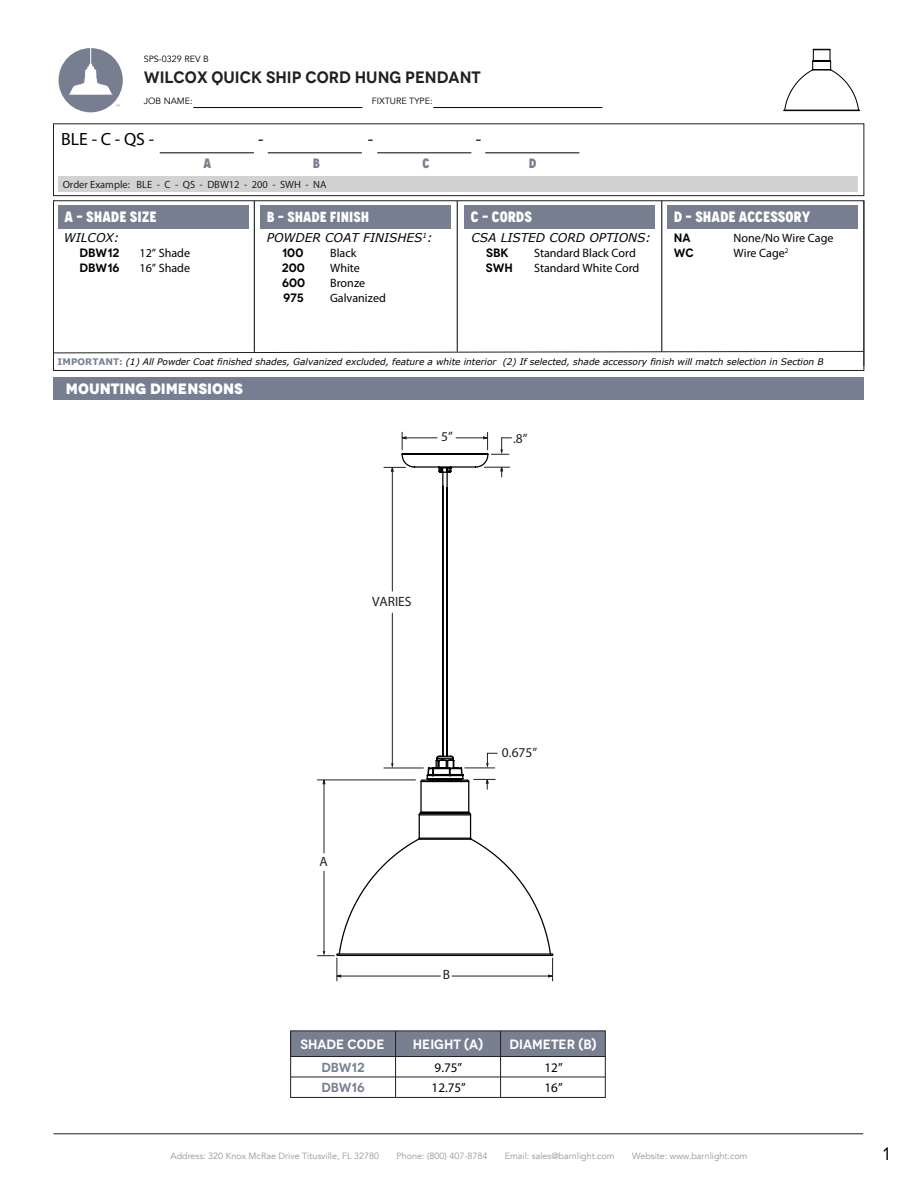
<style>
.page{position:relative;width:918px;height:1188px;background:#fff}
.page>*{position:absolute;margin:0;border:0;box-sizing:border-box;transform-origin:0 0}
.t1{font:18px "Novecento";color:#000}
.t2{font:17.7px "Gisha";color:#010101}
.t3{font:600 16.5px "Novecento";color:#231f20}
.t4{font:800 15px "Novecentocondensed";color:#fff}
.t5{font:800 15px "Novecento";color:#fff}
.t6{font:800 14.7px "Novecentocondensed";color:#fff}
.t7{font:600 13.5px "Novecento";color:#fff}
.t8{font:13.5px "Gisha";color:#231f20}
.t9{font:800 13.5px "Novecentocondensed";color:#777f8e}
.t10{font:13.2px "Gisha";color:#000}
.t11{font:600 13.2px "Novecento";color:#777f91}
.t12{font:12.15px "Gisha";color:#000}
.t13{font:italic 12.15px "Verdana";color:#000}
.t14{font:600 12.15px "Novecento";color:#000}
.t15{font:10.5px "Gisha";color:#231f20}
.t16{font:italic 9px "Verdana";color:#000}
.t17{font:9px "Avenir";color:#939598}
.t18{font:9px "Avenir";color:#000}
.s1{font-weight:700;font-style:normal;color:#777f92}
</style>
<div class="page">
<div style="left:58px;top:205px;width:191px;height:23px;background:#767e8f"></div>
<div style="left:465px;top:205px;width:190px;height:23px;background:#767e8f"></div>
<hr style="left:254px;top:201px;width:1px;height:151px;background:#000">
<hr style="left:662px;top:201px;width:1px;height:151px;background:#000">
<hr style="left:457px;top:201px;width:1px;height:151px;background:#000">
<svg style="left:55px;top:351px;width:807px;height:2px"></svg>
<div style="left:261px;top:205px;width:190px;height:23px;background:#767e8f"></div>
<hr style="left:160px;top:153px;width:94px;height:1px;background:#010101">
<hr style="left:377px;top:153px;width:94px;height:1px;background:#010101">
<hr style="left:485px;top:153px;width:94px;height:1px;background:#010101">
<hr style="left:268px;top:153px;width:94px;height:1px;background:#010101">
<div style="left:667px;top:205px;width:191px;height:23px;background:#767e8f"></div>
<div style="left:53px;top:201px;width:811px;height:170px;border:1px solid #231f20"></div>
<hr style="left:864px;top:201px;width:1px;height:165px;background:#231f20">
<div style="left:53px;top:124px;width:811px;height:72px;border:1px solid #231f20"></div>
<div style="left:58px;top:176px;width:800px;height:15px;background:#d3d2d2"></div>
<div style="left:53px;top:377px;width:811px;height:23px;background:#767e91"></div>
<hr style="left:54px;top:1134px;width:809px;height:1px;background:#231f20">
<hr style="left:337px;top:976px;width:103px;height:1px;background:#231f20">
<hr style="left:452px;top:976px;width:100px;height:1px;background:#231f20">
<hr style="left:324px;top:781px;width:1px;height:72px;background:#231f20">
<hr style="left:317px;top:780px;width:98px;height:1px;background:#231f20">
<hr style="left:421px;top:811px;width:48px;height:2px;background:#000">
<hr style="left:420px;top:813px;width:50px;height:1px;background:#000">
<hr style="left:419px;top:814px;width:52px;height:2px;background:#000">
<hr style="left:419px;top:838px;width:52px;height:1px;background:#000">
<hr style="left:419px;top:839px;width:52px;height:1px;background:#000">
<hr style="left:338px;top:955px;width:214px;height:1px;background:#000">
<hr style="left:338px;top:953px;width:214px;height:2px;background:#000">
<svg style="left:384px;top:432px;width:128px;height:357px"></svg>
<hr style="left:468px;top:782px;width:1px;height:30px;background:#000">
<hr style="left:420px;top:782px;width:2px;height:30px;background:#000">
<svg style="left:467px;top:811px;width:87px;height:170px"></svg>
<svg style="left:317px;top:811px;width:106px;height:170px"></svg>
<svg style="left:59px;top:48px;width:64px;height:64px"></svg>
<hr style="left:193px;top:107px;width:169px;height:1px;background:#010101">
<hr style="left:433px;top:107px;width:169px;height:1px;background:#010101">
<svg style="left:783px;top:48px;width:77px;height:64px"></svg>
<div style="left:291px;top:1031px;width:314px;height:26px;background:#777f91"></div>
<div style="left:290px;top:1031px;width:315px;height:67px;border:1px solid #231f20"></div>
<hr style="left:291px;top:1056px;width:314px;height:1px;background:#231f20">
<hr style="left:291px;top:1077px;width:314px;height:1px;background:#231f20">
<hr style="left:500px;top:1031px;width:1px;height:66px;background:#231f20">
<hr style="left:395px;top:1031px;width:1px;height:66px;background:#231f20">
<p class="t18" style="left:144px;top:54px;width:67px">SPS-0329 REV B</p>
<p class="t18" style="left:144px;top:96px;width:51px">JOB NAME:</p>
<p class="t18" style="left:372px;top:96px;width:62px">FIXTURE TYPE:</p>
<h3 class="t3" style="left:144px;top:67px;width:339px">WILCOX QUICK SHIP CORD HUNG PENDANT</h3>
<h2 class="t2" style="left:61px;top:129px;width:95px">BLE - C - QS -</h2>
<h2 class="t2" style="left:258px;top:129px;width:7px">-</h2>
<h2 class="t2" style="left:368px;top:129px;width:7px">-</h2>
<h2 class="t2" style="left:476px;top:129px;width:7px">-</h2>
<h3 class="t9" style="left:203px;top:155px;width:9px">A</h3>
<h3 class="t9" style="left:422px;top:155px;width:9px">C</h3>
<h3 class="t9" style="left:313px;top:155px;width:9px">B</h3>
<h3 class="t9" style="left:529px;top:155px;width:9px">D</h3>
<p class="t15" style="left:63px;top:178px;width:265px">Order Example: BLE - C - QS - DBW12 - 200 - SWH - NA</p>
<h3 class="t4" style="left:65px;top:207px;width:94px">A - SHADE SIZE</h3>
<h3 class="t6" style="left:267px;top:207px;width:104px">B - SHADE FINISH</h3>
<h3 class="t4" style="left:471px;top:208px;width:63px">C - CORDS</h3>
<h3 class="t13" style="left:64px;top:229px;width:57px">WILCOX:</h3>
<h3 class="t13" style="left:267px;top:229px;width:167px">POWDER COAT FINISHES<sup>1</sup>:</h3>
<h3 class="t13" style="left:472px;top:229px;width:181px">CSA LISTED CORD OPTIONS:</h3>
<h3 class="t14" style="left:282px;top:245px;width:23px">100</h3>
<h3 class="t12" style="left:330px;top:246px;width:28px">Black</h3>
<h3 class="t14" style="left:80px;top:245px;width:41px">DBW12</h3>
<h3 class="t12" style="left:140px;top:246px;width:52px">12” Shade</h3>
<h3 class="t14" style="left:80px;top:260px;width:41px">DBW16</h3>
<h3 class="t12" style="left:140px;top:261px;width:52px">16” Shade</h3>
<h3 class="t14" style="left:282px;top:260px;width:24px">200</h3>
<h3 class="t12" style="left:330px;top:261px;width:31px">White</h3>
<h3 class="t14" style="left:282px;top:275px;width:24px">600</h3>
<h3 class="t12" style="left:330px;top:276px;width:37px">Bronze</h3>
<h3 class="t14" style="left:284px;top:290px;width:22px">975</h3>
<h3 class="t12" style="left:330px;top:291px;width:57px">Galvanized</h3>
<h3 class="t14" style="left:486px;top:245px;width:24px">SBK</h3>
<h3 class="t12" style="left:534px;top:246px;width:103px">Standard Black Cord</h3>
<h3 class="t14" style="left:486px;top:260px;width:29px">SWH</h3>
<h3 class="t12" style="left:534px;top:261px;width:107px">Standard White Cord</h3>
<h3 class="t4" style="left:674px;top:208px;width:138px">D - SHADE ACCESSORY</h3>
<h3 class="t14" style="left:674px;top:230px;width:18px">NA</h3>
<h3 class="t12" style="left:734px;top:231px;width:101px">None/No Wire Cage</h3>
<h3 class="t14" style="left:674px;top:245px;width:22px">WC</h3>
<h3 class="t12" style="left:734px;top:246px;width:56px">Wire Cage<sup>2</sup></h3>
<p class="t16" style="left:58px;top:355px;width:767px"><span class="s1">IMPORTANT:</span> (1) All Powder Coat finished shades, Galvanized excluded, feature a white interior (2) If selected, shade accessory finish will match selection in Section B</p>
<h3 class="t5" style="left:66px;top:379px;width:179px">MOUNTING DIMENSIONS</h3>
<h3 class="t8" style="left:441px;top:428px;width:13px">5”</h3>
<h3 class="t8" style="left:513px;top:430px;width:16px">.8”</h3>
<h3 class="t8" style="left:372px;top:593px;width:41px">VARIES</h3>
<h3 class="t8" style="left:320px;top:853px;width:10px">A</h3>
<h3 class="t8" style="left:502px;top:744px;width:37px">0.675”</h3>
<h3 class="t8" style="left:443px;top:967px;width:9px">B</h3>
<h3 class="t7" style="left:300px;top:1036px;width:86px">SHADE CODE</h3>
<h3 class="t7" style="left:413px;top:1036px;width:72px">HEIGHT (A)</h3>
<h3 class="t11" style="left:321px;top:1060px;width:45px">DBW12</h3>
<h3 class="t10" style="left:435px;top:1060px;width:29px">9.75”</h3>
<h3 class="t10" style="left:545px;top:1060px;width:20px">12”</h3>
<h3 class="t7" style="left:510px;top:1036px;width:89px">DIAMETER (B)</h3>
<h3 class="t11" style="left:321px;top:1079px;width:45px">DBW16</h3>
<h3 class="t10" style="left:545px;top:1079px;width:20px">16”</h3>
<h3 class="t10" style="left:432px;top:1079px;width:36px">12.75”</h3>
<p class="t17" style="left:171px;top:1151px;width:210px">Address: 320 Knox McRae Drive Titusville, FL 32780</p>
<p class="t17" style="left:397px;top:1151px;width:92px">Phone: (800) 407-8784</p>
<p class="t17" style="left:505px;top:1151px;width:111px">Email: sales@barnlight.com</p>
<p class="t17" style="left:632px;top:1151px;width:117px">Website: www.barnlight.com</p>
<h1 class="t1" style="left:883px;top:1143px;width:8px">1</h1>
</div>
